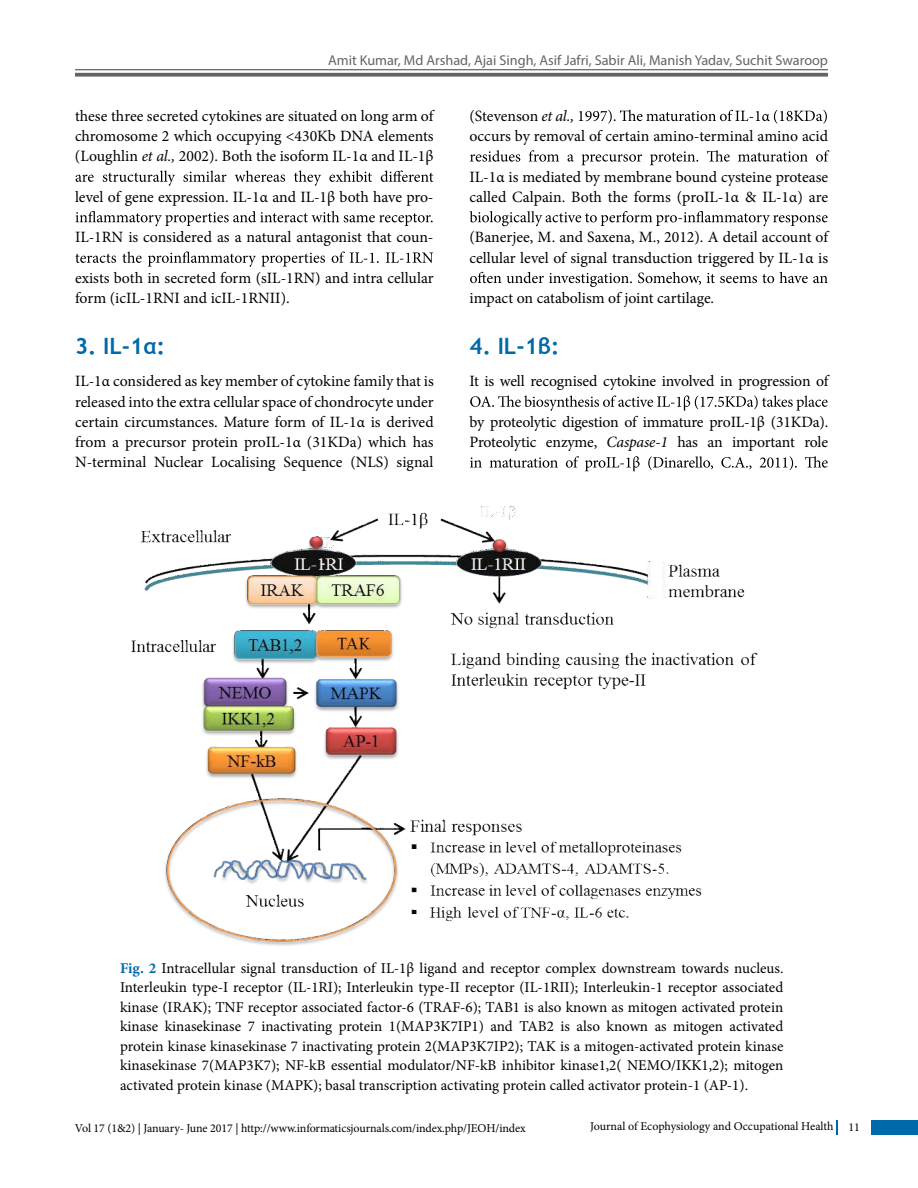
<style>
.page{position:relative;width:918px;height:1188px;background:#fff}
.page>*{position:absolute;margin:0;border:0;box-sizing:border-box;transform-origin:0 0}
.t1{font:700 22.5px "Trebuchet MS";color:#0069aa}
.t2{font:15.75px/20.2px "Minion Pro";color:#000}
.t3{font:15px/19.5px "Minion Pro";color:#000;text-align:justify}
.t4{font:14.25px "Myriad Pro";color:#636466}
.t5{font:12px "Minion Pro";letter-spacing:-.01em;color:#000}
.s1{font-style:italic}
.s2{font-weight:700;color:#0069aa}
</style>
<div class="page">
<div style="left:872px;top:1120px;width:46px;height:15px;background:#0069aa"></div>
<svg style="left:836px;top:1120px;width:1px;height:15px"></svg>
<hr style="left:75px;top:69px;width:753px;height:1px;background:#636466">
<svg style="left:75px;top:73px;width:753px;height:4px;background:#737375"></svg>
<svg style="left:76px;top:171px;width:357px;height:15px"></svg>
<svg style="left:76px;top:211px;width:357px;height:15px"></svg>
<svg style="left:75px;top:252px;width:358px;height:15px"></svg>
<svg style="left:579px;top:110px;width:248px;height:14px"></svg>
<svg style="left:470px;top:150px;width:359px;height:15px"></svg>
<svg style="left:470px;top:211px;width:358px;height:15px"></svg>
<svg style="left:470px;top:272px;width:358px;height:15px"></svg>
<svg style="left:470px;top:395px;width:358px;height:16px"></svg>
<svg style="left:470px;top:456px;width:358px;height:16px"></svg>
<img style="left:131px;top:506px;width:627px;height:440px">
<p class="t4" style="left:328px;top:51px;width:502px">Amit Kumar, Md Arshad, Ajai Singh, Asif Jafri, Sabir Ali, Manish Yadav, Suchit Swaroop</p>
<p class="t2" style="left:75px;top:106px;width:360px;text-align:justify">these three secreted cytokines are situated on long arm of chromosome 2 which occupying &lt;430Kb DNA elements (Loughlin <span class="s1">et al.,</span> 2002). Both the isoform IL-1α and IL-1β</p>
<p class="t2" style="left:75px;top:187px;width:360px">level of gene expression. IL-1α and IL-1β both have pro-</p>
<p class="t2" style="left:75px;top:227px;width:360px">IL-1RN is considered as a natural antagonist that coun-</p>
<p class="t2" style="left:75px;top:268px;width:360px">exists both in secreted form (sIL-1RN) and intra cellular form (icIL-1RNI and icIL-1RNII).</p>
<h1 class="t1" style="left:75px;top:332px;width:91px">3. IL-1α:</h1>
<p class="t2" style="left:75px;top:371px;width:360px;text-align:justify">IL-1α considered as key member of cytokine family that is released into the extra cellular space of chondrocyte under certain circumstances. Mature form of IL-1α is derived from a precursor protein proIL-1α (31KDa) which has N-terminal Nuclear Localising Sequence (NLS) signal</p>
<p class="t2" style="left:470px;top:106px;width:360px">(Stevenson <span class="s1">et al.,<br></span>occurs by removal of certain amino-terminal amino acid</p>
<p class="t2" style="left:469px;top:167px;width:360px">IL-1α is mediated by membrane bound cysteine protease called Calpain. Both the forms (proIL-1α &amp; IL-1α) are</p>
<p class="t2" style="left:470px;top:227px;width:360px">(Banerjee, M. and Saxena, M., 2012). A detail account of cellular level of signal transduction triggered by IL-1α is</p>
<p class="t2" style="left:470px;top:288px;width:246px">impact on catabolism of joint cartilage.</p>
<h1 class="t1" style="left:470px;top:332px;width:91px">4. IL-1β:</h1>
<p class="t2" style="left:470px;top:371px;width:361px">It is well recognised cytokine involved in progression of</p>
<p class="t2" style="left:470px;top:412px;width:361px">by proteolytic digestion of immature proIL-1β (31KDa).<br>Proteolytic enzyme, <span class="s1">Caspase-1</span> has an important role</p>
<p class="t3" style="left:120px;top:958px;width:665px"><span class="s2">Fig. 2</span> Intracellular signal transduction of IL-1β ligand and receptor complex downstream towards nucleus.<br>Interleukin type-I receptor (IL-1RI); Interleukin type-II receptor (IL-1RII); Interleukin-1 receptor associated kinase (IRAK); TNF receptor associated factor-6 (TRAF-6); TAB1 is also known as mitogen activated protein kinase kinasekinase 7 inactivating protein 1(MAP3K7IP1) and TAB2 is also known as mitogen activated protein kinase kinasekinase 7 inactivating protein 2(MAP3K7IP2); TAK is a mitogen-activated protein kinase kinasekinase 7(MAP3K7); NF-kB essential modulator/NF-kB inhibitor kinase1,2( NEMO/IKK1,2); mitogen activated protein kinase (MAPK); basal transcription activating protein called activator protein-1 (AP-1).</p>
<p class="t5" style="left:75px;top:1120px;width:452px">Vol 17 (1&amp;2) | January- June 2017 | http://www.informaticsjournals.com/index.php/JEOH/index</p>
<p class="t5" style="left:590px;top:1118px;width:272px">Journal of Ecophysiology and Occupational Health 11</p>
</div>
